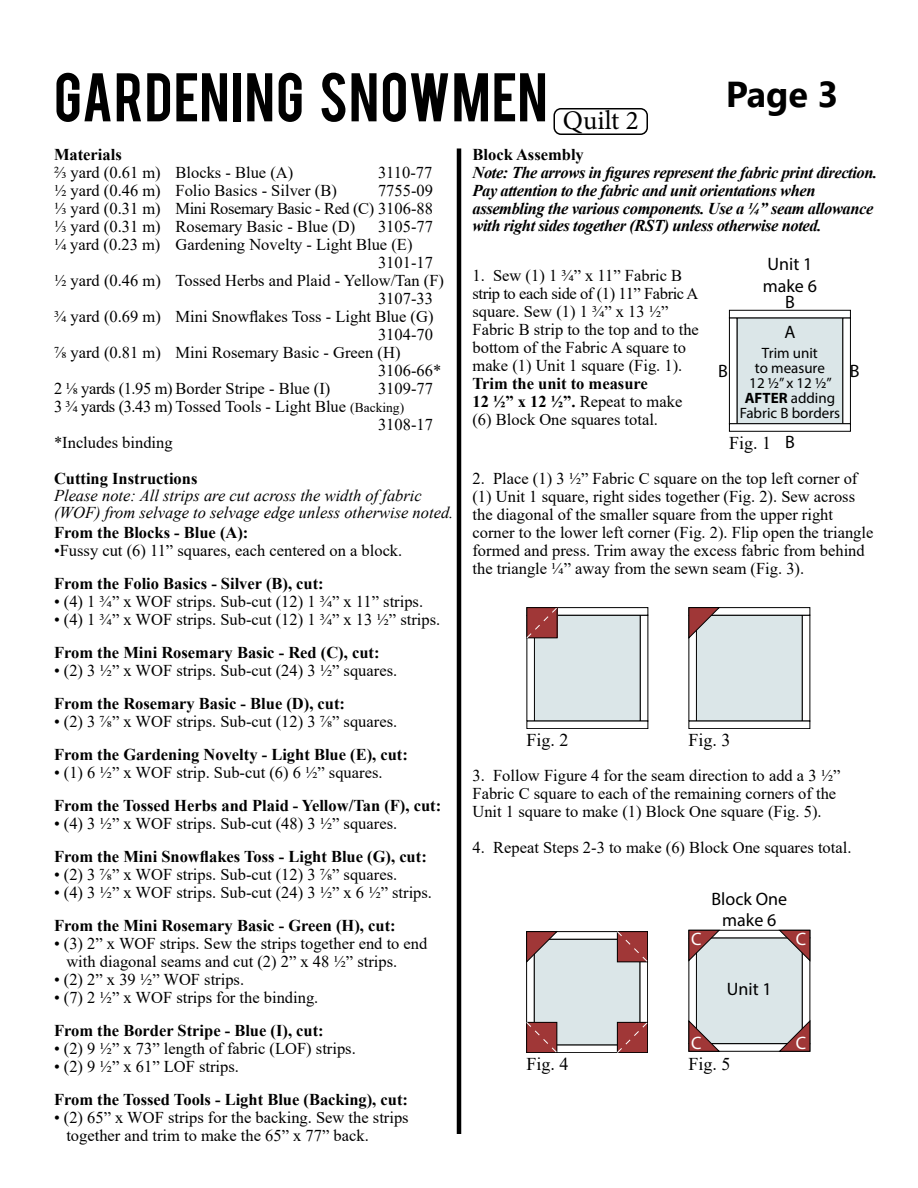
<style>
.page{position:relative;width:918px;height:1188px;background:#fff}
.page>*{position:absolute;margin:0;border:0;box-sizing:border-box;transform-origin:0 0}
.t1{font:54px "Bebas";letter-spacing:.02em;color:#000}
.t2{font:700 36px "Segoe UI";color:#000}
.t3{font:18px/21.6px "Myriad Pro";color:#000}
.t4{font:18px "Times New Roman";color:#000}
.t5{font:18px "Myriad Pro";color:#fff}
.t6{font:16.5px/18px "Times New Roman";color:#000}
.t7{font:700 16.5px "Times New Roman";color:#000}
.t8{font:italic 700 16.5px/17.7px "Times New Roman";letter-spacing:-.025em;color:#000}
.t9{font:italic 16.5px/17px "Times New Roman";color:#000}
.t10{font:15px/15px "Myriad Pro";color:#000;text-align:center}
.s1{font-size:13.5px}
.s2{font-weight:700}
</style>
<div class="page">
<div style="left:553px;top:108px;width:95px;height:27px;border:2px solid #000;border-radius:7px"></div>
<hr style="left:457px;top:148px;width:4px;height:986px;background:#000">
<div style="left:737px;top:317px;width:106px;height:107px;background:#dbe6e8"></div>
<div style="left:842px;top:317px;width:9px;height:107px;background:#fff;border:1px solid #000"></div>
<div style="left:729px;top:317px;width:8px;height:107px;background:#fff;border:1px solid #000"></div>
<div style="left:729px;top:423px;width:122px;height:9px;background:#fff;border:1px solid #000"></div>
<div style="left:729px;top:310px;width:122px;height:8px;background:#fff;border:1px solid #000"></div>
<div style="left:534px;top:615px;width:107px;height:106px;background:#dbe6e8"></div>
<div style="left:640px;top:615px;width:8px;height:106px;background:#fff;border:1px solid #000"></div>
<div style="left:526px;top:615px;width:9px;height:106px;border:1px solid #000"></div>
<div style="left:526px;top:721px;width:122px;height:8px;border:1px solid #000"></div>
<div style="left:526px;top:607px;width:122px;height:9px;border:1px solid #000"></div>
<svg style="left:526px;top:607px;width:32px;height:32px"></svg>
<div style="left:696px;top:615px;width:107px;height:106px;background:#dbe6e8"></div>
<div style="left:802px;top:615px;width:8px;height:106px;background:#fff;border:1px solid #000"></div>
<div style="left:688px;top:615px;width:9px;height:106px;border:1px solid #000"></div>
<div style="left:688px;top:721px;width:122px;height:8px;border:1px solid #000"></div>
<div style="left:688px;top:607px;width:122px;height:9px;border:1px solid #000"></div>
<svg style="left:688px;top:607px;width:32px;height:33px"></svg>
<div style="left:534px;top:939px;width:106px;height:106px;background:#dbe6e8"></div>
<div style="left:640px;top:939px;width:8px;height:106px;border:1px solid #000"></div>
<div style="left:526px;top:939px;width:9px;height:106px;background:#fff;border:1px solid #000"></div>
<div style="left:526px;top:1045px;width:122px;height:8px;border:1px solid #000"></div>
<div style="left:526px;top:931px;width:122px;height:9px;border:1px solid #000"></div>
<svg style="left:526px;top:931px;width:32px;height:33px"></svg>
<svg style="left:616px;top:931px;width:32px;height:32px"></svg>
<svg style="left:526px;top:1021px;width:32px;height:32px"></svg>
<svg style="left:616px;top:1021px;width:32px;height:32px"></svg>
<div style="left:696px;top:937px;width:107px;height:107px;background:#dbe6e8"></div>
<div style="left:802px;top:937px;width:8px;height:107px;background:#fff;border:1px solid #000"></div>
<div style="left:688px;top:937px;width:9px;height:107px;border:1px solid #000"></div>
<div style="left:688px;top:1043px;width:122px;height:9px;border:1px solid #000"></div>
<div style="left:688px;top:930px;width:122px;height:8px;border:1px solid #000"></div>
<svg style="left:688px;top:1020px;width:33px;height:32px"></svg>
<svg style="left:688px;top:929px;width:32px;height:33px"></svg>
<svg style="left:778px;top:930px;width:33px;height:32px"></svg>
<svg style="left:779px;top:1019px;width:32px;height:33px"></svg>
<h1 class="t1" style="left:54px;top:58px;width:586px">GARDENING SNOWMEN <sub>Quilt</sub> <sub>2</sub></h1>
<h2 class="t2" style="left:726px;top:60px;width:114px">Page 3</h2>
<p class="t7" style="left:54px;top:143px;width:69px">Materials</p>
<p class="t6" style="left:54px;top:163px;width:241px">⅔ yard (0.61 m) Blocks - Blue (A)</p>
<p class="t6" style="left:378px;top:163px;width:56px">3110-77</p>
<p class="t6" style="left:54px;top:181px;width:284px">½ yard (0.46 m) Folio Basics - Silver (B)</p>
<p class="t6" style="left:54px;top:181px;width:381px;text-align:justify;text-indent:324px">7755-09 ⅓ yard (0.31 m) Mini Rosemary Basic - Red (C) 3106-88 ⅓ yard (0.31 m) Rosemary Basic - Blue (D)</p>
<p class="t6" style="left:378px;top:217px;width:56px">3105-77</p>
<p class="t6" style="left:54px;top:235px;width:360px">¼ yard (0.23 m) Gardening Novelty - Light Blue (E)</p>
<p class="t6" style="left:378px;top:253px;width:56px">3101-17</p>
<p class="t6" style="left:54px;top:271px;width:392px">½ yard (0.46 m) Tossed Herbs and Plaid - Yellow/Tan (F)</p>
<p class="t6" style="left:378px;top:289px;width:56px">3107-33</p>
<p class="t6" style="left:54px;top:307px;width:381px">¾ yard (0.69 m) Mini Snowflakes Toss - Light Blue (G)</p>
<p class="t6" style="left:378px;top:325px;width:56px">3104-70</p>
<p class="t6" style="left:54px;top:343px;width:348px">⅞ yard (0.81 m) Mini Rosemary Basic - Green (H)</p>
<p class="t6" style="left:378px;top:361px;width:65px">3106-66*</p>
<p class="t6" style="left:54px;top:379px;width:278px">2 ⅛ yards (1.95 m) Border Stripe - Blue (I)</p>
<p class="t6" style="left:378px;top:379px;width:56px">3109-77</p>
<p class="t6" style="left:54px;top:397px;width:352px">3 ¾ yards (3.43 m) Tossed Tools - Light Blue <span class="s1">(Backing)</span></p>
<p class="t6" style="left:378px;top:415px;width:56px">3108-17</p>
<p class="t6" style="left:54px;top:433px;width:120px">*Includes binding</p>
<p class="t7" style="left:54px;top:467px;width:145px">Cutting Instructions</p>
<p class="t9" style="left:54px;top:486px;width:401px">Please note: All strips are cut across the width of fabric (WOF) from selvage to selvage edge unless otherwise noted.</p>
<p class="t7" style="left:54px;top:520px;width:196px">From the Blocks - Blue (A):</p>
<p class="t6" style="left:54px;top:541px;width:350px">•Fussy cut (6) 11” squares, each centered on a block.</p>
<p class="t7" style="left:54px;top:571px;width:271px">From the Folio Basics - Silver (B), cut:</p>
<p class="t6" style="left:54px;top:592px;width:371px">• (4) 1 ¾” x WOF strips. Sub-cut (12) 1 ¾” x 11” strips.</p>
<p class="t6" style="left:54px;top:610px;width:388px">• (4) 1 ¾” x WOF strips. Sub-cut (12) 1 ¾” x 13 ½” strips.</p>
<p class="t7" style="left:54px;top:640px;width:327px">From the Mini Rosemary Basic - Red (C), cut:</p>
<p class="t6" style="left:54px;top:661px;width:345px">• (2) 3 ½” x WOF strips. Sub-cut (24) 3 ½” squares.</p>
<p class="t7" style="left:54px;top:691px;width:293px">From the Rosemary Basic - Blue (D), cut:</p>
<p class="t6" style="left:54px;top:712px;width:345px">• (2) 3 ⅞” x WOF strips. Sub-cut (12) 3 ⅞” squares.</p>
<p class="t7" style="left:54px;top:742px;width:355px">From the Gardening Novelty - Light Blue (E), cut:</p>
<p class="t6" style="left:54px;top:763px;width:330px">• (1) 6 ½” x WOF strip. Sub-cut (6) 6 ½” squares.</p>
<p class="t7" style="left:54px;top:793px;width:389px">From the Tossed Herbs and Plaid - Yellow/Tan (F), cut:</p>
<p class="t6" style="left:54px;top:814px;width:345px">• (4) 3 ½” x WOF strips. Sub-cut (48) 3 ½” squares.</p>
<p class="t7" style="left:54px;top:844px;width:374px">From the Mini Snowflakes Toss - Light Blue (G), cut:</p>
<p class="t6" style="left:54px;top:865px;width:345px">• (2) 3 ⅞” x WOF strips. Sub-cut (12) 3 ⅞” squares.</p>
<p class="t6" style="left:54px;top:883px;width:380px">• (4) 3 ½” x WOF strips. Sub-cut (24) 3 ½” x 6 ½” strips.</p>
<p class="t7" style="left:54px;top:913px;width:343px">From the Mini Rosemary Basic - Green (H), cut:</p>
<p class="t6" style="left:66px;top:934px;width:363px;text-indent:-12px">• (3) 2” x WOF strips. Sew the strips together end to end with diagonal seams and cut (2) 2” x 48 ½” strips.</p>
<p class="t6" style="left:54px;top:970px;width:192px">• (2) 2” x 39 ½” WOF strips.</p>
<p class="t6" style="left:54px;top:988px;width:266px">• (7) 2 ½” x WOF strips for the binding.</p>
<p class="t7" style="left:54px;top:1018px;width:271px">From the Border Stripe - Blue (I), cut:</p>
<p class="t6" style="left:54px;top:1039px;width:303px">• (2) 9 ½” x 73” length of fabric (LOF) strips.</p>
<p class="t6" style="left:54px;top:1057px;width:186px">• (2) 9 ½” x 61” LOF strips.</p>
<p class="t7" style="left:54px;top:1087px;width:356px">From the Tossed Tools - Light Blue (Backing), cut:</p>
<p class="t6" style="left:66px;top:1108px;width:344px;text-indent:-12px">• (2) 65” x WOF strips for the backing. Sew the strips together and trim to make the 65” x 77” back.</p>
<p class="t7" style="left:472px;top:142px;width:113px">Block Assembly</p>
<p class="t8" style="left:472px;top:163px;width:406px">Note: The arrows in figures represent the fabric print direction.<br>Pay attention to the fabric and unit orientations when assembling the various components. Use a ¼” seam allowance with right sides together (RST) unless otherwise noted.</p>
<p class="t6" style="left:472px;top:266px;width:228px">1. Sew (1) 1 ¾” x 11” Fabric B strip to each side of (1) 11” Fabric A square. Sew (1) 1 ¾” x 13 ½”<br>Fabric B strip to the top and to the bottom of the Fabric A square to make (1) Unit 1 square (Fig. 1).</p>
<p class="t6" style="left:472px;top:374px;width:211px"><span class="s2">Trim the unit to measure<br>12 ½” x 12 ½”.</span> Repeat to make (6) Block One squares total.</p>
<p class="t3" style="left:763px;top:253px;width:56px">Unit 1 make 6</p>
<p class="t3" style="left:784px;top:321px;width:13px">A</p>
<p class="t10" style="left:740px;top:346px;width:102px">Trim unit<br>to measure<br>12 ½” x 12 ½”<br><span class="s2">AFTER</span> adding<br>Fabric B borders</p>
<p class="t3" style="left:785px;top:291px;width:11px">B</p>
<p class="t3" style="left:718px;top:360px;width:11px">B</p>
<p class="t3" style="left:850px;top:360px;width:11px">B</p>
<p class="t4" style="left:729px;top:431px;width:44px">Fig. 1</p>
<p class="t3" style="left:785px;top:431px;width:11px">B</p>
<p class="t6" style="left:472px;top:469px;width:402px">2. Place (1) 3 ½” Fabric C square on the top left corner of (1) Unit 1 square, right sides together (Fig. 2). Sew across the diagonal of the smaller square from the upper right corner to the lower left corner (Fig. 2). Flip open the triangle formed and press. Trim away the excess fabric from behind the triangle ¼” away from the sewn seam (Fig. 3).</p>
<p class="t4" style="left:526px;top:728px;width:44px">Fig. 2</p>
<p class="t4" style="left:688px;top:728px;width:44px">Fig. 3</p>
<p class="t6" style="left:472px;top:766px;width:369px">3. Follow Figure 4 for the seam direction to add a 3 ½”<br>Fabric C square to each of the remaining corners of the<br>Unit 1 square to make (1) Block One square (Fig. 5).</p>
<p class="t6" style="left:472px;top:838px;width:380px">4. Repeat Steps 2-3 to make (6) Block One squares total.</p>
<p class="t3" style="left:712px;top:887px;width:77px;text-align:center">Block One make 6</p>
<p class="t5" style="left:691px;top:928px;width:12px">C</p>
<p class="t5" style="left:796px;top:928px;width:12px">C</p>
<p class="t3" style="left:727px;top:977px;width:46px">Unit 1</p>
<p class="t5" style="left:691px;top:1031px;width:12px">C</p>
<p class="t5" style="left:796px;top:1031px;width:12px">C</p>
<p class="t4" style="left:526px;top:1052px;width:44px">Fig. 4</p>
<p class="t4" style="left:688px;top:1052px;width:44px">Fig. 5</p>
</div>
